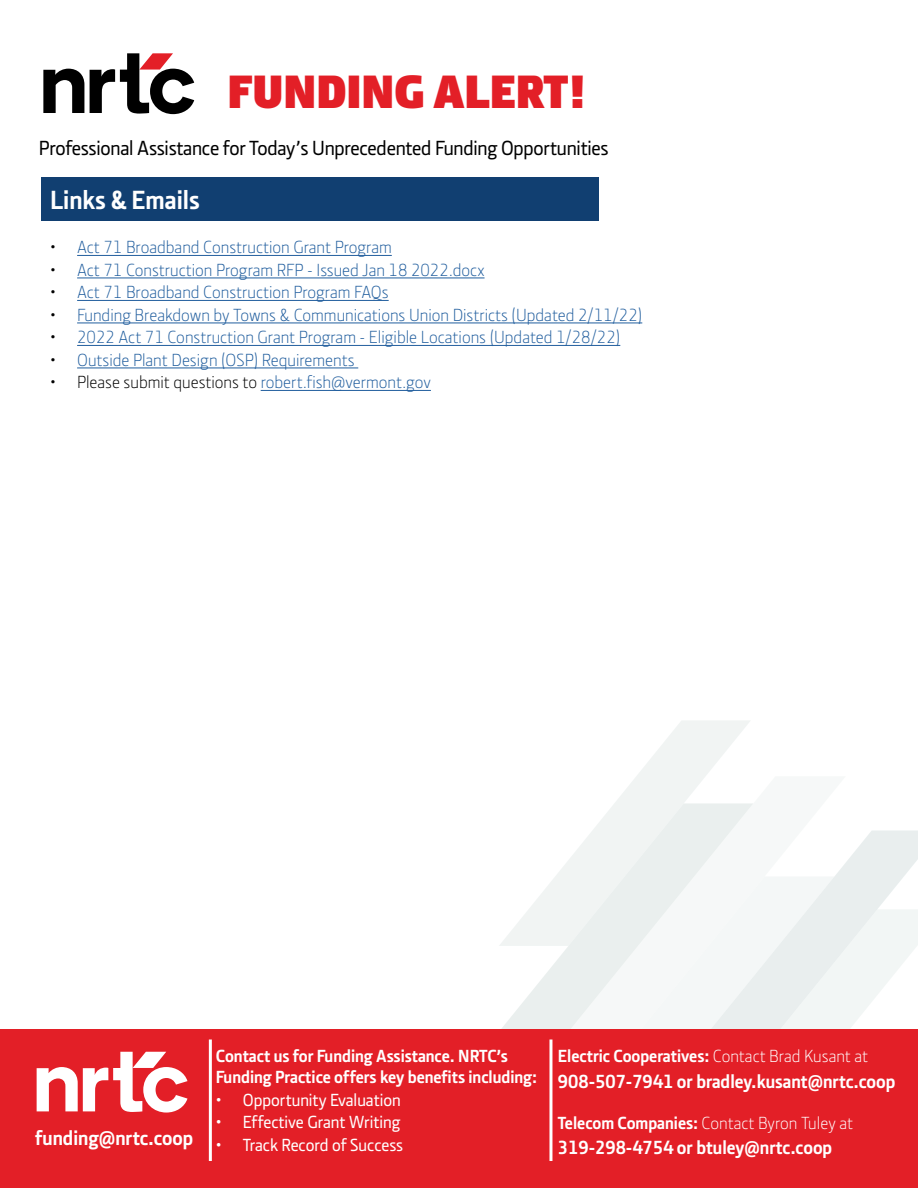
<style>
.page{position:relative;width:918px;height:1188px;background:#fff}
.page>*{position:absolute;margin:0;border:0;box-sizing:border-box;transform-origin:0 0}
.t1{font:900 48px "Section";color:#e31f27}
.t2{font:700 27px "Section";color:#fff}
.t3{font:500 21px "Section";letter-spacing:-.01em;color:#000}
.t4{font:700 21px "Section";color:#fff}
.t5{font:700 19.5px "Section";color:#fff}
.t6{font:300 18px "Section";color:#215e9e}
.t7{font:700 18px/21px "Section";color:#fff}
.t8{font:500 18px "Section";color:#fff}
.t9{font:300 18px "Section";color:#000}
.t10{font:300 18px "Section";color:#fff}
.s1{color:#000}
.s2{color:#215e9e}
.s3{font-weight:300}
.s4{font-weight:700}
</style>
<div class="page">
<svg style="left:615px;top:721px;width:135px;height:82px;fill:#f1f4f3"></svg>
<svg style="left:834px;top:830px;width:84px;height:79px;fill:#e9eeee"></svg>
<svg style="left:834px;top:909px;width:84px;height:121px;fill:#f2f6f5"></svg>
<svg style="left:472px;top:803px;width:281px;height:227px"></svg>
<svg style="left:573px;top:876px;width:261px;height:154px;fill:#f4f7f7"></svg>
<div style="left:0;top:1030px;width:918px;height:158px;background:#e31f27"></div>
<svg style="left:43px;top:69px;width:41px;height:44px"></svg>
<svg style="left:90px;top:53px;width:104px;height:61px"></svg>
<svg style="left:37px;top:1052px;width:150px;height:61px"></svg>
<hr style="left:209px;top:1040px;width:3px;height:121px;background:#fff">
<hr style="left:549px;top:1040px;width:3px;height:121px;background:#fff">
<div style="left:41px;top:178px;width:557px;height:43px;background:#113f71"></div>
<hr style="left:77px;top:255px;width:315px;height:1px;background:#215e9e">
<hr style="left:77px;top:278px;width:408px;height:1px;background:#215e9e">
<hr style="left:77px;top:300px;width:312px;height:1px;background:#215e9e">
<hr style="left:77px;top:323px;width:565px;height:1px;background:#215e9e">
<hr style="left:77px;top:345px;width:543px;height:1px;background:#215e9e">
<hr style="left:77px;top:368px;width:281px;height:1px;background:#215e9e">
<hr style="left:261px;top:390px;width:170px;height:1px;background:#215e9e">
<h1 class="t1" style="left:227px;top:60px;width:361px">FUNDING ALERT!</h1>
<p class="t3" style="left:39px;top:135px;width:571px">Professional Assistance for Today’s Unprecedented Funding Opportunities</p>
<h2 class="t2" style="left:50px;top:183px;width:151px">Links &amp; Emails</h2>
<p class="t6" style="left:50px;top:237px;width:343px"><span class="s1">•</span> Act 71 Broadband Construction Grant Program</p>
<p class="t6" style="left:50px;top:259px;width:436px"><span class="s1">•</span> Act 71 Construction Program RFP - Issued Jan 18 2022.docx</p>
<p class="t6" style="left:50px;top:282px;width:340px"><span class="s1">•</span> Act 71 Broadband Construction Program FAQs</p>
<p class="t6" style="left:50px;top:304px;width:594px"><span class="s1">•</span> Funding Breakdown by Towns &amp; Communications Union Districts (Updated 2/11/22)</p>
<p class="t6" style="left:50px;top:327px;width:572px"><span class="s1">•</span> 2022 Act 71 Construction Grant Program - Eligible Locations (Updated 1/28/22)</p>
<p class="t6" style="left:50px;top:349px;width:306px"><span class="s1">•</span> Outside Plant Design (OSP) Requirements</p>
<p class="t9" style="left:50px;top:372px;width:382px">• Please submit questions to <span class="s2">robert.fish@vermont.gov</span></p>
<p class="t4" style="left:35px;top:1125px;width:160px">funding@nrtc.coop</p>
<p class="t7" style="left:216px;top:1046px;width:323px">Contact us for Funding Assistance. NRTC’s<br>Funding Practice offers key benefits including:</p>
<p class="t8" style="left:216px;top:1089px;width:187px">• Opportunity Evaluation</p>
<p class="t8" style="left:216px;top:1112px;width:186px">• Effective Grant Writing</p>
<p class="t8" style="left:216px;top:1134px;width:189px">• Track Record of Success</p>
<p class="t7" style="left:558px;top:1046px;width:312px">Electric Cooperatives: <span class="s3">Contact Brad Kusant at</span></p>
<p class="t5" style="left:558px;top:1069px;width:339px">908-507-7941 or bradley.kusant@nrtc.coop</p>
<p class="t10" style="left:558px;top:1112px;width:297px"><span class="s4">Telecom Companies:</span> Contact Byron Tuley at</p>
<p class="t5" style="left:558px;top:1136px;width:276px">319-298-4754 or btuley@nrtc.coop</p>
</div>
